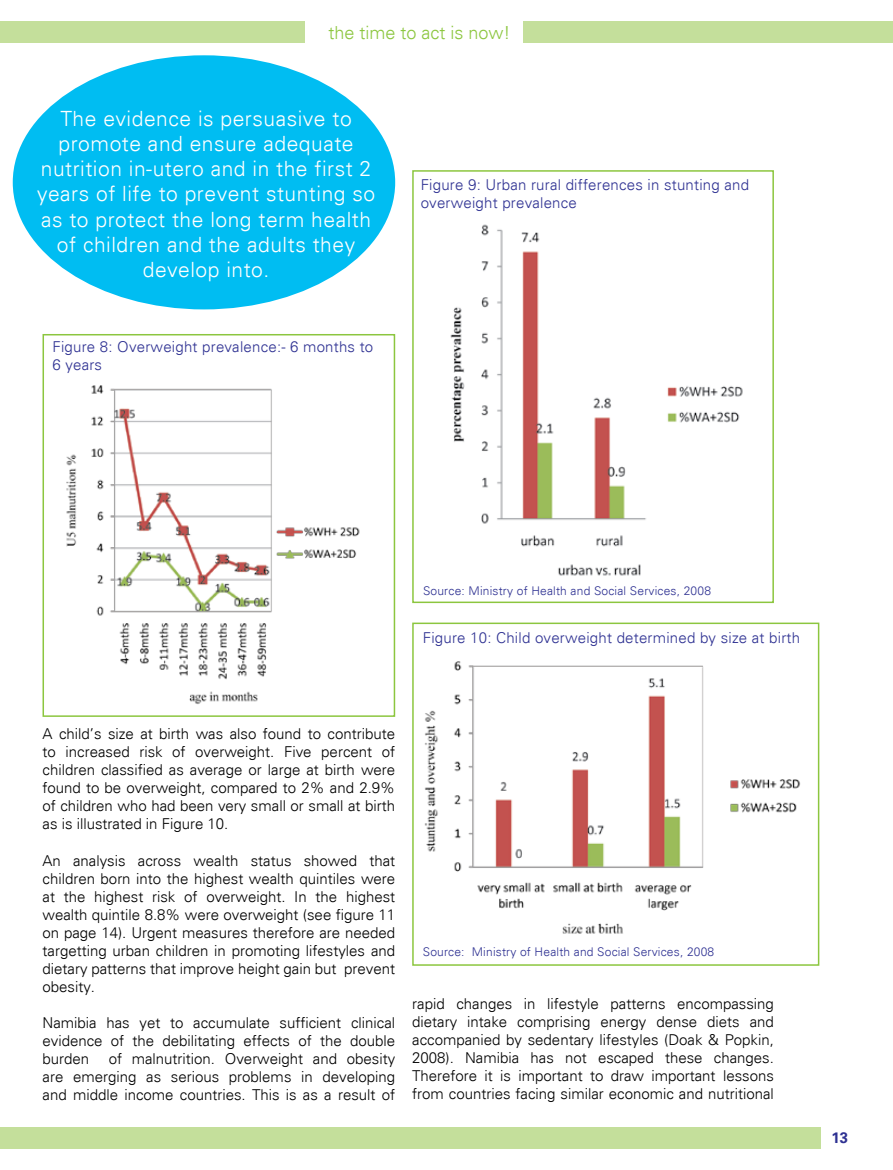
<style>
.page{position:relative;width:893px;height:1170px;background:#fff}
.page>*{position:absolute;margin:0;border:0;box-sizing:border-box;transform-origin:0 0}
.t1{font:300 21px/25.2px "Univers";letter-spacing:.025em;color:#fff;text-align:center}
.t2{font:300 18px "Univers";color:#8cc63f}
.t3{font:300 15px/18px "Univers";color:#000;text-align:justify}
.t4{font:300 15px/18px "Univers";letter-spacing:.015em;color:#2e3192}
.t5{font:700 15px "Univers";color:#2e3192}
.t6{font:300 12px "Univers";letter-spacing:.015em;color:#2e3192}
</style>
<div class="page">
<div style="left:0;top:21px;width:304px;height:21px;background:#c4df9b"></div>
<div style="left:523px;top:21px;width:370px;height:22px;background:#c4df9b"></div>
<div style="left:0;top:1127px;width:821px;height:21px;background:#c4df9b"></div>
<div style="left:13px;top:55px;width:382px;height:254px;background:#00bdf2;border-radius:50%"></div>
<div style="left:412px;top:170px;width:362px;height:433px;background:#fff;border:2px solid #8cc63f"></div>
<img style="left:450px;top:224px;width:293px;height:352px">
<div style="left:43px;top:334px;width:352px;height:382px;background:#fff;border:2px solid #8cc63f"></div>
<img style="left:66px;top:385px;width:294px;height:319px">
<div style="left:412px;top:622px;width:407px;height:343px;background:#fff;border:2px solid #8cc63f"></div>
<img style="left:424px;top:661px;width:377px;height:273px">
<p class="t2" style="left:328px;top:21px;width:184px">the time to act is now!</p>
<p class="t1" style="left:37px;top:106px;width:340px">The evidence is persuasive to promote and ensure adequate nutrition in-utero and in the first 2 years of life to prevent stunting so as to protect the long term health of children and the adults they develop into.</p>
<p class="t4" style="left:52px;top:338px;width:322px">Figure 8: Overweight prevalence:- 6 months to<br>6 years</p>
<p class="t4" style="left:421px;top:175px;width:330px">Figure 9: Urban rural differences in stunting and overweight prevalence</p>
<p class="t6" style="left:423px;top:583px;width:289px">Source: Ministry of Health and Social Services, 2008</p>
<p class="t4" style="left:423px;top:629px;width:379px">Figure 10: Child overweight determined by size at birth</p>
<p class="t3" style="left:43px;top:725px;width:354px">A child’s size at birth was also found to contribute to increased risk of overweight. Five percent of children classified as average or large at birth were found to be overweight, compared to 2% and 2.9% of children who had been very small or small at birth as is illustrated in Figure 10.</p>
<p class="t3" style="left:43px;top:851px;width:354px">An analysis across wealth status showed that children born into the highest wealth quintiles were at the highest risk of overweight. In the highest wealth quintile 8.8% were overweight (see figure 11 on page 14). Urgent measures therefore are needed targetting urban children in promoting lifestyles and dietary patterns that improve height gain but prevent obesity.</p>
<p class="t3" style="left:43px;top:1013px;width:354px">Namibia has yet to accumulate sufficient clinical evidence of the debilitating effects of the double burden</p>
<p class="t3" style="left:43px;top:1049px;width:354px;text-indent:66px">of malnutrition. Overweight and obesity are emerging as serious problems in developing and middle income countries. This is as a result of</p>
<p class="t6" style="left:423px;top:944px;width:293px">Source: Ministry of Health and Social Services, 2008</p>
<p class="t3" style="left:412px;top:994px;width:363px">rapid changes in lifestyle patterns encompassing dietary intake comprising energy dense diets and accompanied by sedentary lifestyles (Doak &amp; Popkin, 2008). Namibia has not escaped these changes.<br>Therefore it is important to draw important lessons from countries facing similar economic and nutritional</p>
<p class="t5" style="left:831px;top:1128px;width:18px">13</p>
</div>
